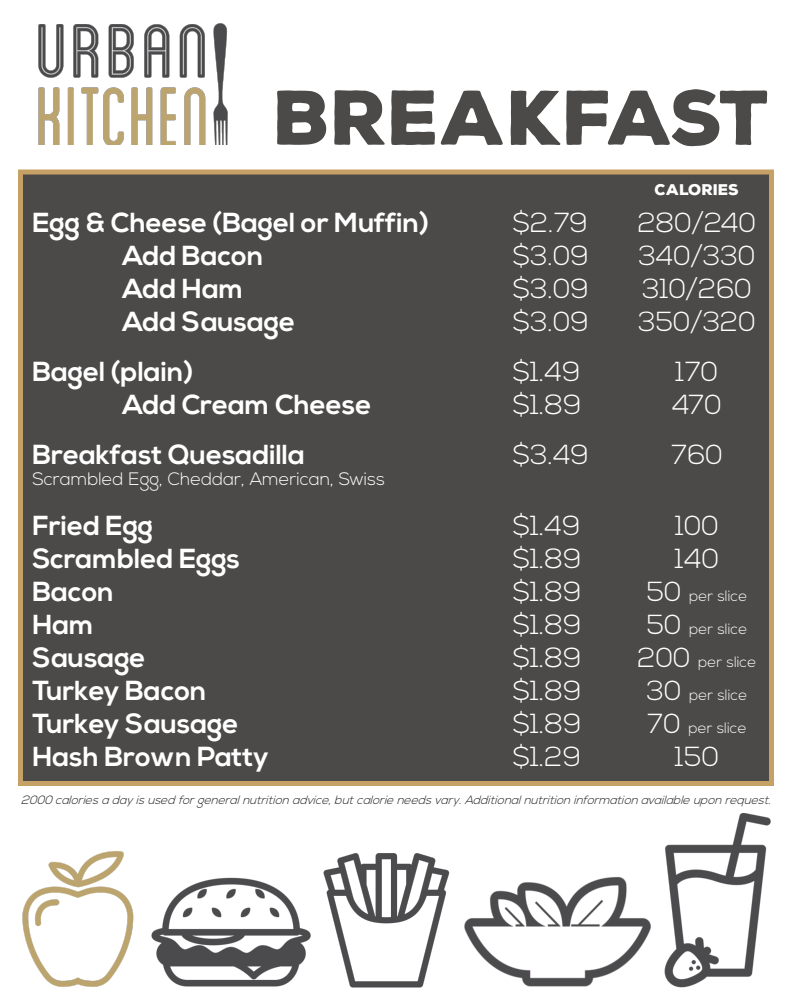
<style>
.page{position:relative;width:792px;height:1008px;background:#fff}
.page>*{position:absolute;margin:0;border:0;box-sizing:border-box;transform-origin:0 0}
.t1{font:900 75px "Nexa Rust Sans";color:#4b4a49}
.t2{font:700 27.5px "Nexa";color:#fff}
.t3{font:300 27.5px "Nexa";color:#fff}
.t4{font:300 18px "Nexa";color:#fff}
.t5{font:300 15px "Nexa";color:#fff}
.t6{font:900 15px "Nexa Rust Sans";color:#fff}
.t7{font:italic 300 12px "Nexa";color:#231f20}
.s1{font-size:27.5px}
</style>
<div class="page">
<div style="left:18px;top:170px;width:756px;height:616px;background:#4b4a49;border:5px solid #c6a165"></div>
<img style="left:38px;top:23px;width:190px;height:122px">
<img style="left:323px;top:853px;width:127px;height:135px">
<img style="left:464px;top:877px;width:187px;height:110px">
<img style="left:664px;top:814px;width:107px;height:174px">
<img style="left:22px;top:851px;width:112px;height:136px">
<img style="left:151px;top:877px;width:160px;height:110px">
<p class="t1" style="left:274px;top:67px;width:499px">BREAKFAST</p>
<p class="t6" style="left:655px;top:179px;width:86px">CALORIES</p>
<p class="t3" style="left:638px;top:206px;width:120px">280/240</p>
<p class="t3" style="left:638px;top:239px;width:119px">340/330</p>
<p class="t3" style="left:642px;top:272px;width:111px">310/260</p>
<p class="t3" style="left:638px;top:305px;width:119px">350/320</p>
<p class="t3" style="left:676px;top:355px;width:44px">170</p>
<p class="t3" style="left:672px;top:388px;width:51px">470</p>
<p class="t3" style="left:671px;top:438px;width:53px">760</p>
<p class="t3" style="left:513px;top:206px;width:77px">$2.79</p>
<p class="t3" style="left:513px;top:239px;width:78px">$3.09</p>
<p class="t3" style="left:513px;top:272px;width:78px">$3.09</p>
<p class="t3" style="left:513px;top:305px;width:78px">$3.09</p>
<p class="t3" style="left:513px;top:355px;width:69px">$1.49</p>
<p class="t3" style="left:513px;top:388px;width:70px">$1.89</p>
<p class="t3" style="left:513px;top:438px;width:78px">$3.49</p>
<p class="t2" style="left:32px;top:206px;width:398px">Egg &amp; Cheese (Bagel or Muffin)</p>
<p class="t2" style="left:122px;top:239px;width:142px">Add Bacon</p>
<p class="t2" style="left:122px;top:272px;width:123px">Add Ham</p>
<p class="t2" style="left:122px;top:305px;width:174px">Add Sausage</p>
<p class="t2" style="left:32px;top:355px;width:162px">Bagel (plain)</p>
<p class="t2" style="left:122px;top:388px;width:250px">Add Cream Cheese</p>
<p class="t2" style="left:32px;top:438px;width:274px">Breakfast Quesadilla</p>
<p class="t4" style="left:32px;top:469px;width:354px">Scrambled Egg, Cheddar, American, Swiss</p>
<p class="t2" style="left:32px;top:510px;width:122px">Fried Egg</p>
<p class="t2" style="left:32px;top:543px;width:209px">Scrambled Eggs</p>
<p class="t2" style="left:32px;top:576px;width:83px">Bacon</p>
<p class="t2" style="left:32px;top:609px;width:63px">Ham</p>
<p class="t2" style="left:32px;top:642px;width:115px">Sausage</p>
<p class="t2" style="left:32px;top:675px;width:176px">Turkey Bacon</p>
<p class="t2" style="left:32px;top:708px;width:207px">Turkey Sausage</p>
<p class="t2" style="left:32px;top:741px;width:238px">Hash Brown Patty</p>
<p class="t3" style="left:513px;top:510px;width:69px">$1.49</p>
<p class="t3" style="left:513px;top:543px;width:70px">$1.89</p>
<p class="t3" style="left:513px;top:576px;width:70px">$1.89</p>
<p class="t3" style="left:513px;top:609px;width:70px">$1.89</p>
<p class="t3" style="left:513px;top:642px;width:70px">$1.89</p>
<p class="t3" style="left:513px;top:675px;width:70px">$1.89</p>
<p class="t3" style="left:513px;top:708px;width:70px">$1.89</p>
<p class="t3" style="left:513px;top:741px;width:70px">$1.29</p>
<p class="t3" style="left:675px;top:510px;width:45px">100</p>
<p class="t3" style="left:675px;top:543px;width:46px">140</p>
<p class="t5" style="left:647px;top:587px;width:102px"><span class="s1">50</span> per slice</p>
<p class="t5" style="left:647px;top:620px;width:102px"><span class="s1">50</span> per slice</p>
<p class="t5" style="left:638px;top:653px;width:120px"><span class="s1">200</span> per slice</p>
<p class="t5" style="left:647px;top:686px;width:102px"><span class="s1">30</span> per slice</p>
<p class="t5" style="left:647px;top:719px;width:101px"><span class="s1">70</span> per slice</p>
<p class="t3" style="left:675px;top:741px;width:46px">150</p>
<p class="t7" style="left:21px;top:793px;width:755px">2000 caloriesadayisusedforgeneralnutritionadvice,butcalorieneedsvary.Additionalnutritioninformationavailableuponrequest.</p>
</div>
